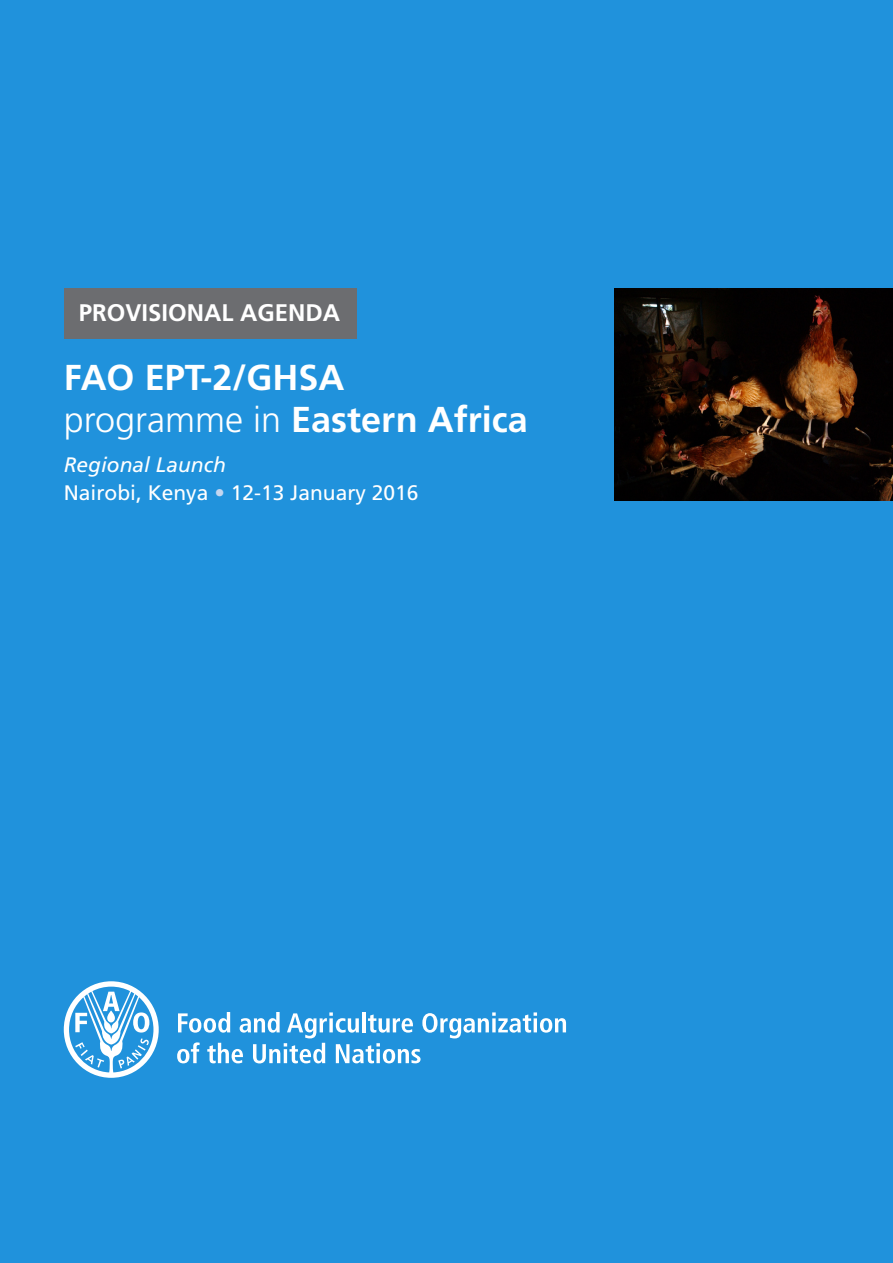
<style>
.page{position:relative;width:893px;height:1263px;background:#fff}
.page>*{position:absolute;margin:0;border:0;box-sizing:border-box;transform-origin:0 0}
.t1{font:700 36px/42px "Frutiger LT Std";color:#fff}
.t2{font:700 24px "Frutiger LT Std";color:#fff}
.t3{font:21px/28.5px "Frutiger LT Std";color:#fff}
.s1{font-weight:300}
.s2{font-style:italic}
.s3{color:#c4d6f0}
</style>
<div class="page">
<div style="left:0;top:1px;width:893px;height:1262px;background:#2092dc"></div>
<div style="left:64px;top:288px;width:292px;height:51px;background:#6c6d70"></div>
<img style="left:614px;top:288px;width:279px;height:213px">
<svg style="left:177px;top:1012px;width:389px;height:51px"></svg>
<svg style="left:64px;top:981px;width:95px;height:97px"></svg>
<p class="t2" style="left:79px;top:298px;width:263px">PROVISIONAL AGENDA</p>
<p class="t1" style="left:64px;top:356px;width:466px">FAO EPT-2/GHSA <span class="s1">programme in</span> Eastern Africa</p>
<p class="t3" style="left:64px;top:450px;width:356px"><span class="s2">Regional Launch<br></span>Nairobi, Kenya <span class="s3">•</span> 12-13 January 2016</p>
</div>
